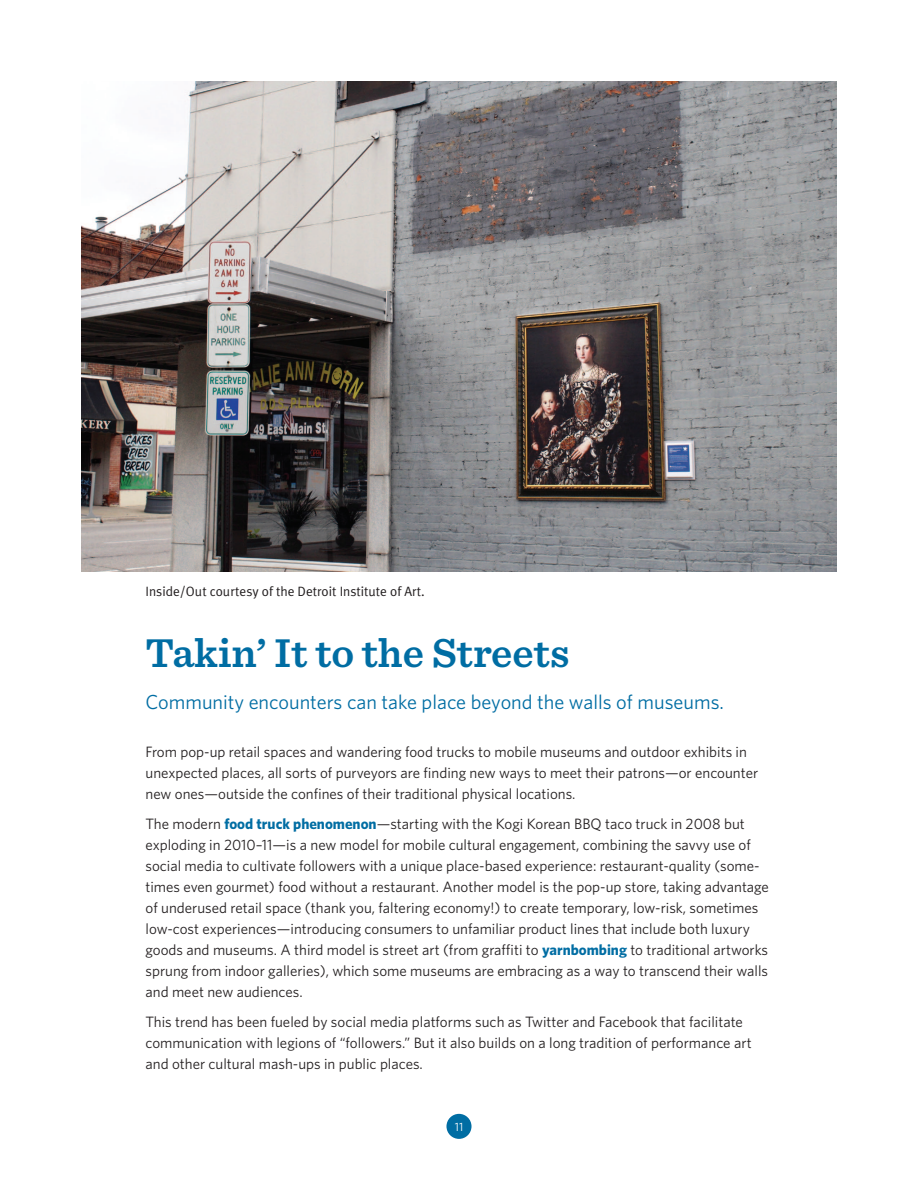
<style>
.page{position:relative;width:918px;height:1188px;background:#fff}
.page>*{position:absolute;margin:0;border:0;box-sizing:border-box;transform-origin:0 0}
.t1{font:600 42px "Sentinel";color:#006da3}
.t2{font:20.25px "Whitney";color:#006da3}
.t3{font:15px/21px "Whitney";color:#231f20}
.t4{font:13.5px "Meta Plus Normal";color:#231f20}
.t5{font:12px "Whitney";color:#fff}
.s1{font-weight:700;color:#006da3}
</style>
<div class="page">
<img style="left:81px;top:81px;width:756px;height:491px">
<div style="left:446px;top:1114px;width:26px;height:25px;background:#006da3;border-radius:50%"></div>
<p class="t4" style="left:146px;top:584px;width:281px">Inside/Out courtesy of the Detroit Institute of Art.</p>
<h1 class="t1" style="left:146px;top:620px;width:425px">Takin’ It to the Streets</h1>
<h2 class="t2" style="left:146px;top:688px;width:580px">Community encounters can take place beyond the walls of museums.</h2>
<p class="t3" style="left:146px;top:741px;width:614px">From pop-up retail spaces and wandering food trucks to mobile museums and outdoor exhibits in unexpected places, all sorts of purveyors are finding new ways to meet their patrons—or encounter new ones—outside the confines of their traditional physical locations.</p>
<p class="t3" style="left:146px;top:813px;width:625px">The modern <span class="s1">food truck phenomenon</span>—starting with the Kogi Korean BBQ taco truck in 2008 but exploding in 2010–11—is a new model for mobile cultural engagement, combining the savvy use of social media to cultivate followers with a unique place-based experience: restaurant-quality (some&shy;times even gourmet) food without a restaurant. Another model is the pop-up store, taking advantage of underused retail space (thank you, faltering economy!) to create temporary, low-risk, sometimes low-cost experiences—introducing consumers to unfamiliar product lines that include both luxury goods and museums. A third model is street art (from graffiti to <span class="s1">yarnbombing</span> to traditional artworks sprung from indoor galleries), which some museums are embracing as a way to transcend their walls and meet new audiences.</p>
<p class="t3" style="left:146px;top:1011px;width:608px">This trend has been fueled by social media platforms such as Twitter and Facebook that facilitate communication with legions of “followers.” But it also builds on a long tradition of performance art and other cultural mash-ups in public places.</p>
<p class="t5" style="left:455px;top:1119px;width:10px">11</p>
</div>
